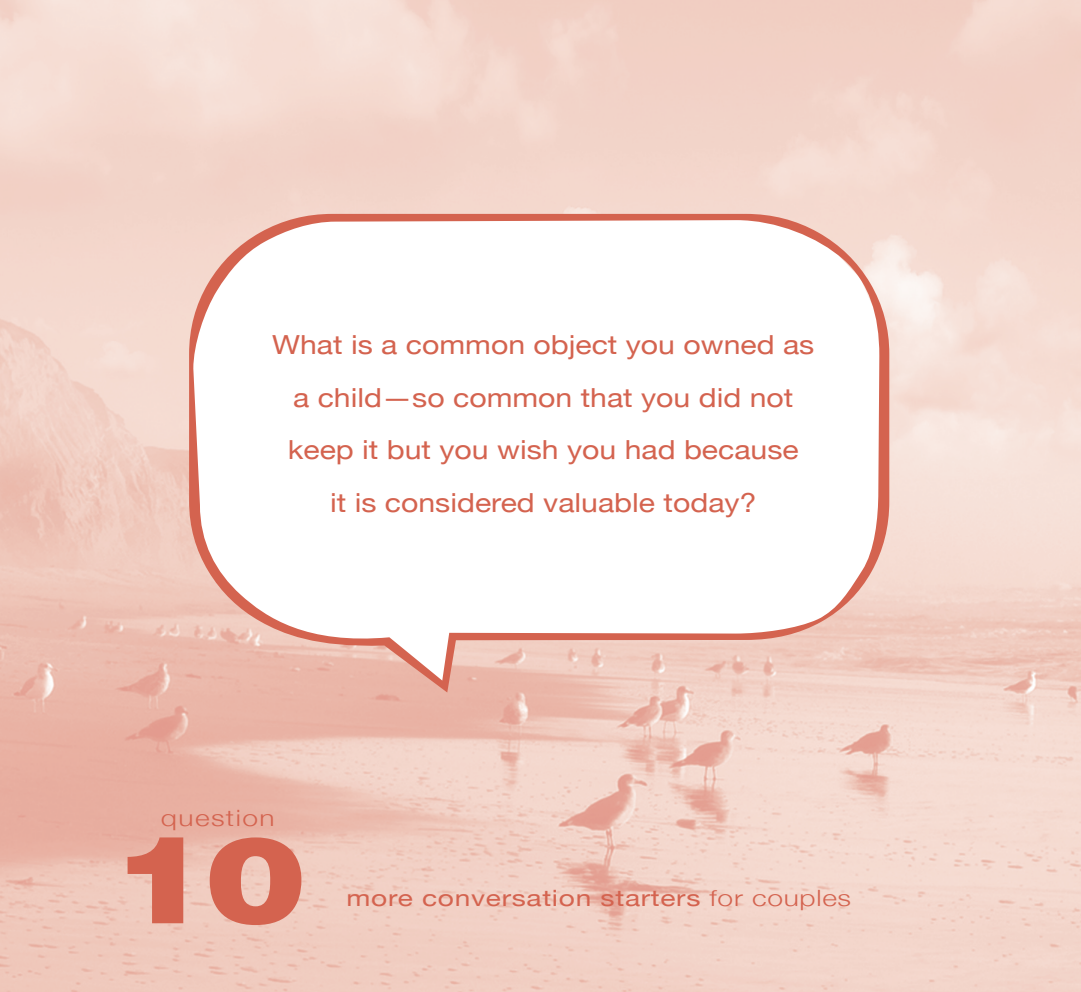
<style>
.page{position:relative;width:1081px;height:992px;background:#fff}
.page>*{position:absolute;margin:0;border:0;box-sizing:border-box;transform-origin:0 0}
.t1{font:900 120px "Helvetica";color:#d4634f;scale:1.25 1}
.t2{font:26.25px/52.5px "Helvetica Neue";color:#d4634f;text-align:center;scale:1.15 1}
.t3{font:22.5px "Helvetica Neue";letter-spacing:.025em;color:#d4634f;scale:1.25 1}
.t4{font:300 22.5px "Helvetica Neue";letter-spacing:.05em;color:#d4634f;scale:1.25 1}
.s1{font-weight:300}
</style>
<div class="page">
<img style="left:0;top:0;width:1080px;height:992px">
<svg style="left:189px;top:214px;width:700px;height:478px"></svg>
<p class="t2" style="left:272px;top:317px;width:473px">What is a common object you owned as a child—so common that you did not keep it but you wish you had because<br>it is considered valuable today?</p>
<p class="t4" style="left:161px;top:800px;width:92px">question</p>
<h1 class="t1" style="left:113px;top:802px;width:156px">10</h1>
<p class="t3" style="left:346px;top:878px;width:405px">more conversation starters <span class="s1">for couples</span></p>
</div>
